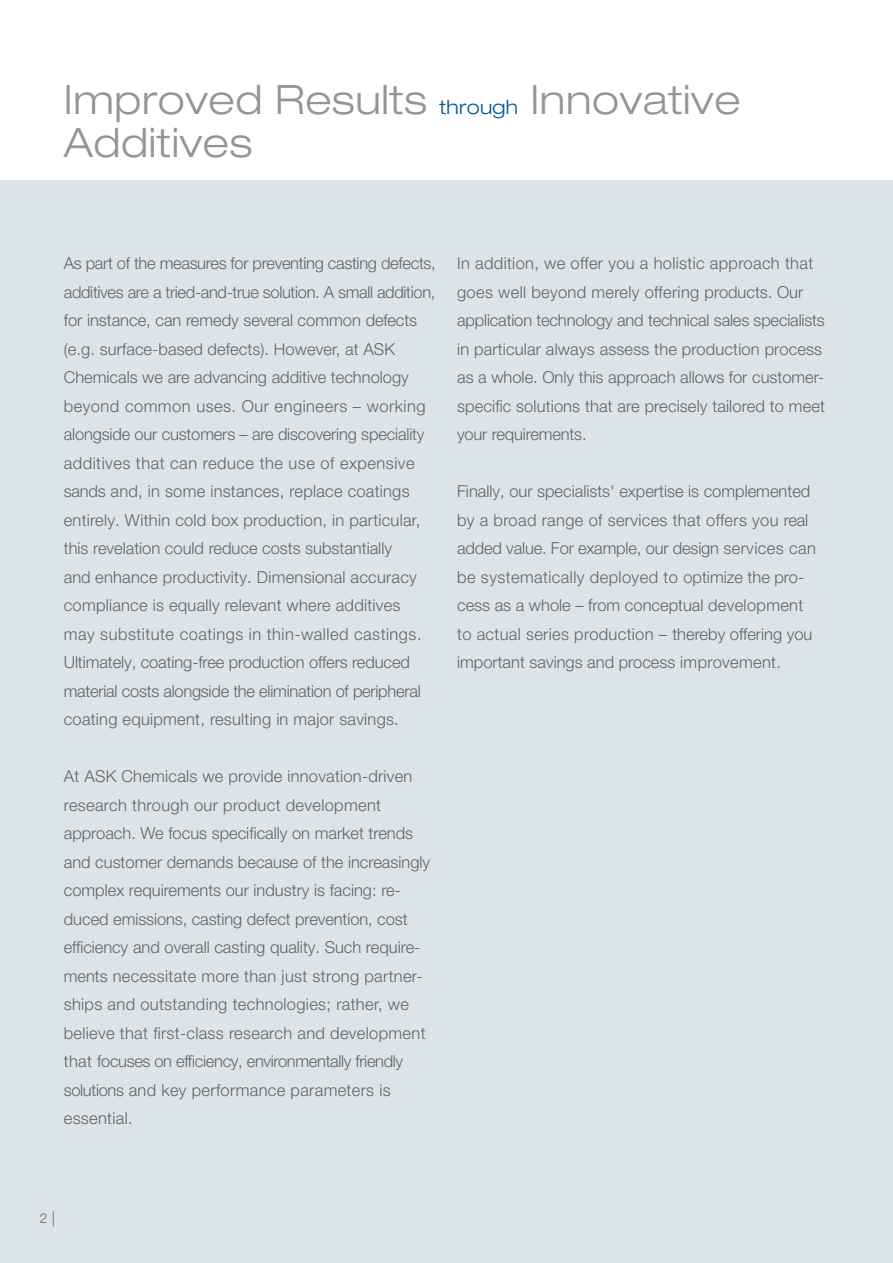
<style>
.page{position:relative;width:893px;height:1263px;background:#fff}
.page>*{position:absolute;margin:0;border:0;box-sizing:border-box;transform-origin:0 0}
.head_titel_50__s_13_29{font:300 expanded 40.5px/43.5px "Helvetica Neue LT Pro";letter-spacing:.015em;color:#939598}
.Copy_11_19_en{font:300 16.5px/28.5px "Helvetica Neue LT Pro";color:#636366}
.t1{font:300 13.5px "Helvetica Neue LT Pro";color:#636366}
.s1{font-size:19.5px;color:#005595}
.s2{font-size:15px}
</style>
<div class="page">
<div style="left:0;top:181px;width:893px;height:1082px;background:#dde4e8"></div>
<p class="head_titel_50__s_13_29" style="left:64px;top:77px;width:678px">Improved Results <span class="s1">through</span> Innovative<br>Additives</p>
<p class="Copy_11_19_en" style="left:64px;top:249px;width:374px">As part of the measures for preventing casting defects, additives are a tried-and-true solution. A small addition, for instance, can remedy several common defects (e.g. surface-based defects). However, at ASK Chemicals we are advancing additive technology beyond common uses. Our engineers – working alongside our customers – are discovering speciality additives that can reduce the use of expensive sands and, in some instances, replace coatings entirely. Within cold box production, in particular, this revelation could reduce costs substantially<br>and enhance productivity. Dimensional accuracy compliance is equally relevant where additives<br>may substitute coatings in thin-walled castings.<br>Ultimately, coating-free production offers reduced material costs alongside the elimination of peripheral coating equipment, resulting in major savings.</p>
<p class="Copy_11_19_en" style="left:64px;top:762px;width:350px">At ASK Chemicals we provide innovation-driven research through our product development</p>
<p class="Copy_11_19_en" style="left:64px;top:819px;width:368px">approach. We focus specifically on market trends and customer demands because of the increasingly complex requirements our industry is facing: re&shy;duced emissions, casting defect prevention, cost efficiency and overall casting quality. Such require&shy;ments necessitate more than just strong partner&shy;ships and outstanding technologies; rather, we believe that first-class research and development that focuses on efficiency, environmentally friendly solutions and key performance parameters is essential.</p>
<p class="Copy_11_19_en" style="left:457px;top:249px;width:369px">In addition, we offer you a holistic approach that goes well beyond merely offering products. Our application technology and technical sales specialists in particular always assess the production process as a whole. Only this approach allows for customer&shy;specific solutions that are precisely tailored to meet your requirements.</p>
<p class="Copy_11_19_en" style="left:457px;top:477px;width:360px">Finally, our specialists' expertise is complemented by a broad range of services that offers you real added value. For example, our design services can be systematically deployed to optimize the pro&shy;cess as a whole – from conceptual development to actual series production – thereby offering you important savings and process improvement.</p>
<p class="t1" style="left:40px;top:1209px;width:17px">2 <span class="s2">|</span></p>
</div>
